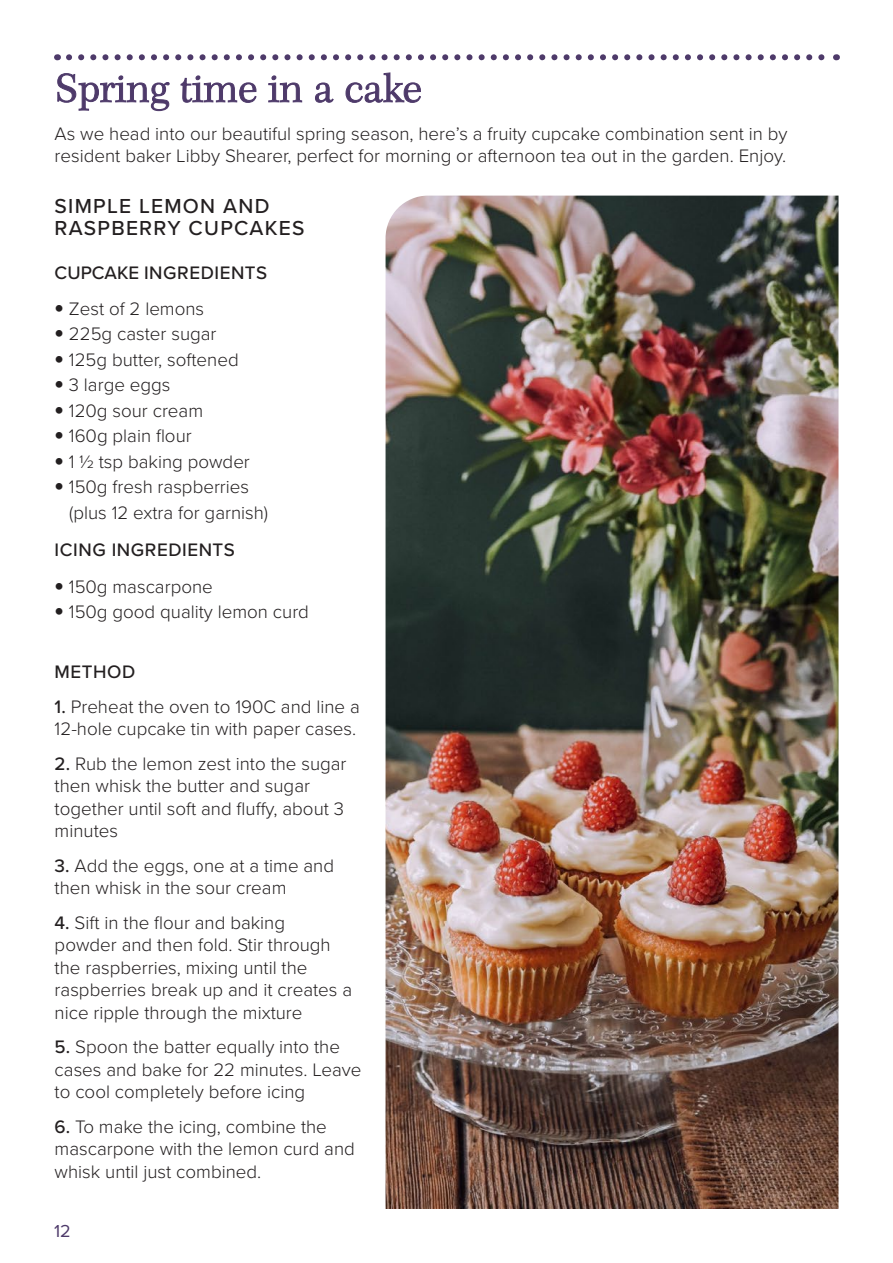
<style>
.page{position:relative;width:893px;height:1263px;background:#fff}
.page>*{position:absolute;margin:0;border:0;box-sizing:border-box;transform-origin:0 0}
.t1{font:500 21px/22.5px "Proxima Nova";letter-spacing:.06em;color:#231f20}
.t2{font:300 18.75px/22.5px "Proxima Nova";color:#231f20}
.t3{font:500 18.75px "Proxima Nova";letter-spacing:.03em;color:#231f20}
.t4{font:18px "Proxima Nova";color:#4e3a6a}
.s1{font-family:"Alte Haas Grotesk";font-weight:400}
.s2{font-weight:500}
</style>
<div class="page">
<svg style="left:57px;top:73px;width:364px;height:38px"></svg>
<svg style="left:69px;top:54px;width:756px;height:6px"></svg>
<img style="left:386px;top:196px;width:452px;height:1013px">
<p class="t2" style="left:55px;top:121px;width:734px">As we head into our beautiful spring season, here’s a fruity cupcake combination sent in by resident baker Libby Shearer, perfect for morning or afternoon tea out in the garden. Enjoy.</p>
<p class="t1" style="left:55px;top:194px;width:251px">SIMPLE LEMON AND<br>RASPBERRY CUPCAKES</p>
<p class="t3" style="left:55px;top:258px;width:214px">CUPCAKE INGREDIENTS</p>
<p class="t2" style="left:55px;top:296px;width:151px"><span class="s1">•</span> Zest of 2 lemons</p>
<p class="t2" style="left:55px;top:322px;width:163px"><span class="s1">•</span> 225g caster sugar</p>
<p class="t2" style="left:55px;top:347px;width:186px"><span class="s1">•</span> 125g butter, softened</p>
<p class="t2" style="left:55px;top:373px;width:117px"><span class="s1">•</span> 3 large eggs</p>
<p class="t2" style="left:55px;top:398px;width:150px"><span class="s1">•</span> 120g sour cream</p>
<p class="t2" style="left:55px;top:424px;width:139px"><span class="s1">•</span> 160g plain flour</p>
<p class="t2" style="left:55px;top:449px;width:197px"><span class="s1">•</span> 1 ½ tsp baking powder</p>
<p class="t2" style="left:69px;top:473px;width:200px;line-height:25.5px;text-indent:-15px"><span class="s1">•</span> 150g fresh raspberries (plus 12 extra for garnish)</p>
<p class="t3" style="left:55px;top:536px;width:182px">ICING INGREDIENTS</p>
<p class="t2" style="left:55px;top:574px;width:160px"><span class="s1">•</span> 150g mascarpone</p>
<p class="t2" style="left:55px;top:600px;width:256px"><span class="s1">•</span> 150g good quality lemon curd</p>
<p class="t3" style="left:55px;top:658px;width:82px">METHOD</p>
<p class="t2" style="left:55px;top:694px;width:307px"><span class="s2">1.</span> Preheat the oven to 190C and line a<br>12-hole cupcake tin with paper cases.</p>
<p class="t2" style="left:55px;top:751px;width:293px"><span class="s2">2.</span> Rub the lemon zest into the sugar then whisk the butter and sugar together until soft and fluffy, about 3 minutes</p>
<p class="t2" style="left:55px;top:853px;width:281px"><span class="s2">3.</span> Add the eggs, one at a time and then whisk in the sour cream</p>
<p class="t2" style="left:55px;top:910px;width:299px"><span class="s2">4.</span> Sift in the flour and baking<br>powder and then fold. Stir through the raspberries, mixing until the raspberries break up and it creates a nice ripple through the mixture</p>
<p class="t2" style="left:55px;top:1035px;width:308px"><span class="s2">5.</span> Spoon the batter equally into the cases and bake for 22 minutes. Leave to cool completely before icing</p>
<p class="t2" style="left:55px;top:1114px;width:302px"><span class="s2">6.</span> To make the icing, combine the mascarpone with the lemon curd and whisk until just combined.</p>
<p class="t4" style="left:54px;top:1217px;width:18px">12</p>
</div>
